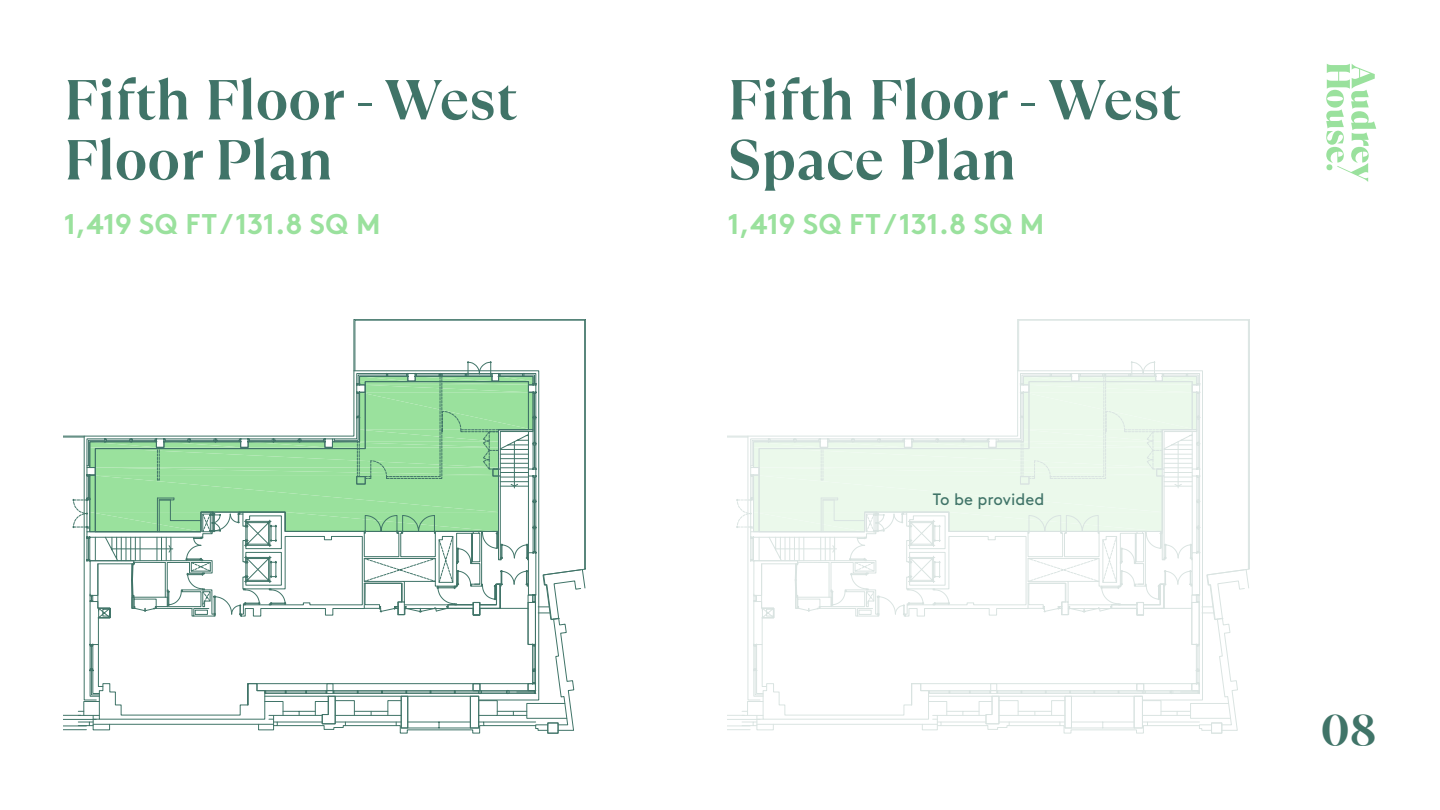
<style>
.page{position:relative;width:1440px;height:810px;background:#fff}
.page>*{position:absolute;margin:0;border:0;box-sizing:border-box;transform-origin:0 0}
.t1{font:700 56.25px/60px "TT Ramillas Trl";color:#407468}
.t2{font:700 45px "TT Ramillas Trl";color:#407468}
.t3{font:700 28.5px "Brown";color:#9ae19d}
.t4{font:16.5px "Brown";color:#407468}
</style>
<div class="page">
<svg style="left:354px;top:320px;width:231px;height:42px"></svg>
<svg style="left:64px;top:362px;width:522px;height:372px"></svg>
<svg style="left:1018px;top:320px;width:231px;height:42px"></svg>
<svg style="left:728px;top:362px;width:521px;height:372px"></svg>
<svg style="left:1326px;top:64px;width:50px;height:118px"></svg>
<p class="t1" style="left:64px;top:70px;width:455px">Fifth Floor - West<br>Floor Plan</p>
<p class="t1" style="left:728px;top:70px;width:455px">Fifth Floor - West<br>Space Plan</p>
<p class="t3" style="left:64px;top:201px;width:319px">1,419 SQ FT / 131.8 SQ M</p>
<p class="t3" style="left:727px;top:201px;width:319px">1,419 SQ FT / 131.8 SQ M</p>
<p class="t4" style="left:933px;top:486px;width:113px">To be provided</p>
<p class="t2" style="left:1320px;top:703px;width:57px">08</p>
</div>
